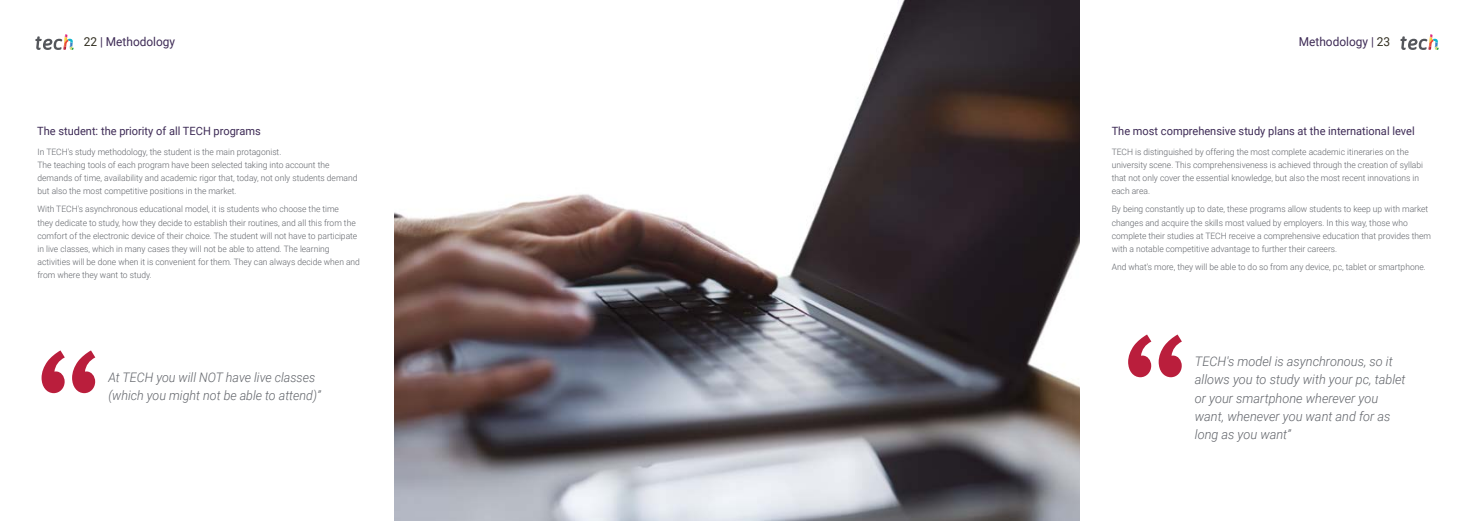
<style>
.page{position:relative;width:1474px;height:521px;background:#fff}
.page>*{position:absolute;margin:0;border:0;box-sizing:border-box;transform-origin:0 0}
.t1{font:italic 300 13.12px/18.4px "Roboto";color:#61646a}
.t2{font:italic 300 13.12px/18.4px "Roboto";color:#61646a;scale:.95 1}
.t3{font:12.25px "Roboto";color:#3e2b56}
.t4{font:11.38px "Roboto";color:#3e2b56}
.t5{font:300 8.75px/13.1px "Roboto";color:#61646a}
.s1{color:#312e20}
</style>
<div class="page">
<svg style="left:35px;top:34px;width:39px;height:16px"></svg>
<svg style="left:1400px;top:34px;width:38px;height:16px"></svg>
<svg style="left:42px;top:350px;width:53px;height:43px"></svg>
<img style="left:394px;top:0;width:685px;height:521px">
<svg style="left:1128px;top:334px;width:53px;height:43px"></svg>
<h2 class="t3" style="left:84px;top:33px;width:93px"><span class="s1">22</span> | Methodology</h2>
<h2 class="t3" style="left:1298px;top:33px;width:93px">Methodology | <span class="s1">23</span></h2>
<h3 class="t4" style="left:37px;top:123px;width:225px">The student: the priority of all TECH programs</h3>
<p class="t5" style="left:37px;top:145px;width:321px">In TECH's study methodology, the student is the main protagonist.<br>The teaching tools of each program have been selected taking into account the demands of time, availability and academic rigor that, today, not only students demand but also the most competitive positions in the market.</p>
<p class="t5" style="left:37px;top:202px;width:324px">With TECH's asynchronous educational model, it is students who choose the time<br>they dedicate to study, how they decide to establish their routines, and all this from the comfort of the electronic device of their choice. The student will not have to participate in live classes, which in many cases they will not be able to attend. The learning activities will be done when it is convenient for them. They can always decide when and from where they want to study.</p>
<h1 class="t2" style="left:108px;top:367px;width:225px">At TECH you will NOT have live classes (which you might not be able to attend)”</h1>
<h3 class="t4" style="left:1111px;top:123px;width:304px">The most comprehensive study plans at the international level</h3>
<p class="t5" style="left:1111px;top:145px;width:313px">TECH is distinguished by offering the most complete academic itineraries on the university scene. This comprehensiveness is achieved through the creation of syllabi that not only cover the essential knowledge, but also the most recent innovations in each area.</p>
<p class="t5" style="left:1111px;top:202px;width:321px">By being constantly up to date, these programs allow students to keep up with market changes and acquire the skills most valued by employers. In this way, those who complete their studies at TECH receive a comprehensive education that provides them with a notable competitive advantage to further their careers.</p>
<p class="t5" style="left:1111px;top:260px;width:316px">And what's more, they will be able to do so from any device, pc, tablet or smartphone.</p>
<h1 class="t1" style="left:1194px;top:351px;width:212px">TECH's model is asynchronous, so it allows you to study with your pc, tablet or your smartphone wherever you want, whenever you want and for as long as you want”</h1>
</div>
